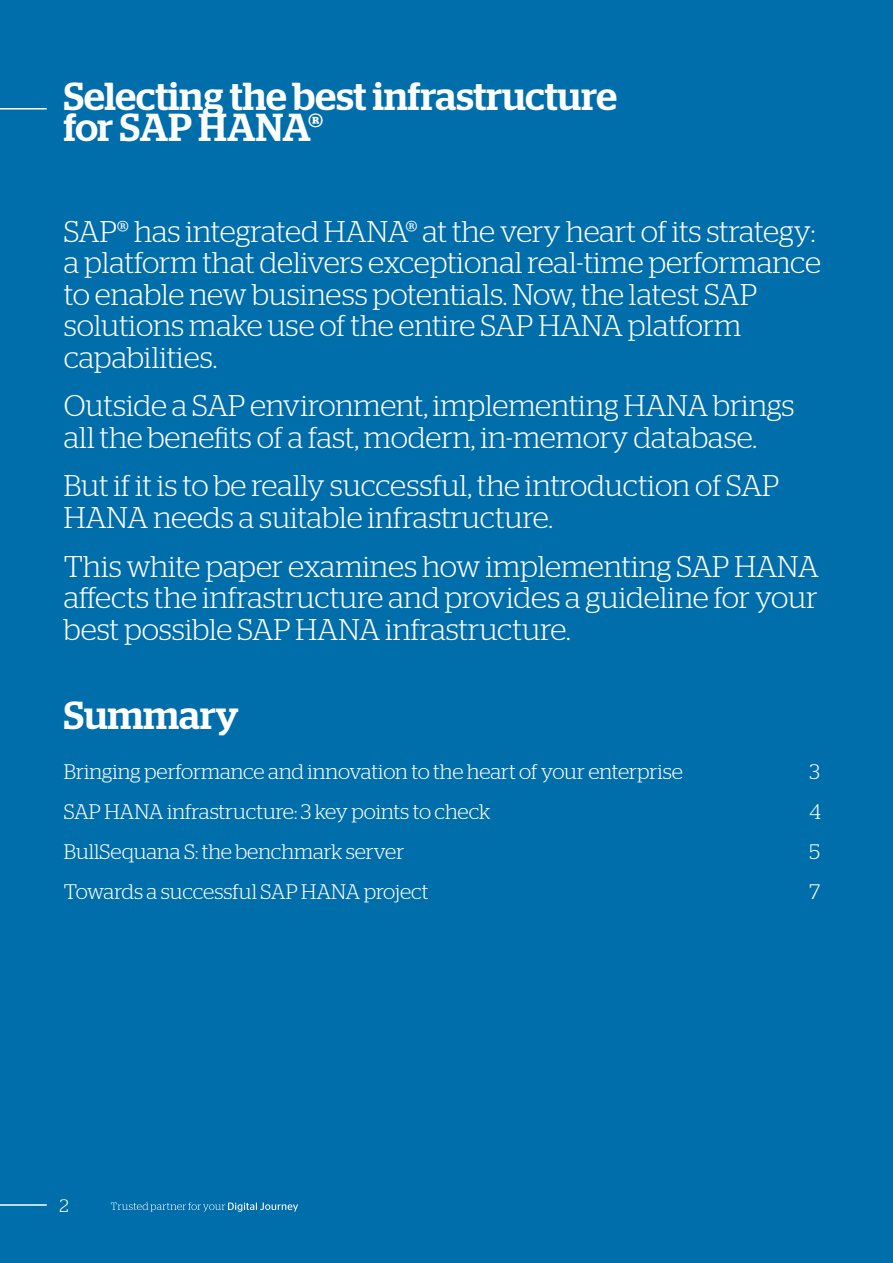
<style>
.page{position:relative;width:893px;height:1263px;background:#006eab}
.page>*{position:absolute;margin:0;border:0;box-sizing:border-box;transform-origin:0 0}
.t1{font:500 39px/31.5px "Stag";color:#fff}
.t2{font:300 30px/31.5px "Stag";color:#fff}
.t3{font:300 21px "Stag";color:#fff}
.t4{font:300 18px "Stag";color:#fff}
</style>
<div class="page">
<svg style="left:111px;top:1202px;width:187px;height:10px"></svg>
<hr style="left:0;top:1204px;width:47px;height:2px;background:#fff">
<hr style="left:0;top:108px;width:47px;height:2px;background:#fff">
<h1 class="t1" style="left:64px;top:80px;width:555px">Selecting the best infrastructure for SAP HANA®</h1>
<p class="t2" style="left:64px;top:215px;width:759px">SAP® has integrated HANA® at the very heart of its strategy: a platform that delivers exceptional real-time performance to enable new business potentials. Now, the latest SAP solutions make use of the entire SAP HANA platform capabilities.</p>
<p class="t2" style="left:64px;top:390px;width:732px">Outside a SAP environment, implementing HANA brings all the benefits of a fast, modern, in-memory database.</p>
<p class="t2" style="left:64px;top:470px;width:717px">But if it is to be really successful, the introduction of SAP<br>HANA needs a suitable infrastructure.</p>
<p class="t2" style="left:64px;top:550px;width:757px;text-align:justify">This white paper examines how implementing SAP HANA affects the infrastructure and provides a guideline for your best possible SAP HANA infrastructure.</p>
<h1 class="t1" style="left:64px;top:699px;width:176px">Summary</h1>
<p class="t3" style="left:64px;top:760px;width:621px">Bringing performance and innovation to the heart of your enterprise</p>
<p class="t3" style="left:809px;top:760px;width:12px">3</p>
<p class="t3" style="left:64px;top:800px;width:428px">SAP HANA infrastructure: 3 key points to check</p>
<p class="t3" style="left:809px;top:800px;width:13px">4</p>
<p class="t3" style="left:64px;top:840px;width:342px">BullSequana S: the benchmark server</p>
<p class="t3" style="left:809px;top:840px;width:12px">5</p>
<p class="t3" style="left:64px;top:880px;width:366px">Towards a successful SAP HANA project</p>
<p class="t3" style="left:809px;top:880px;width:12px">7</p>
<p class="t4" style="left:60px;top:1196px;width:11px">2</p>
</div>
